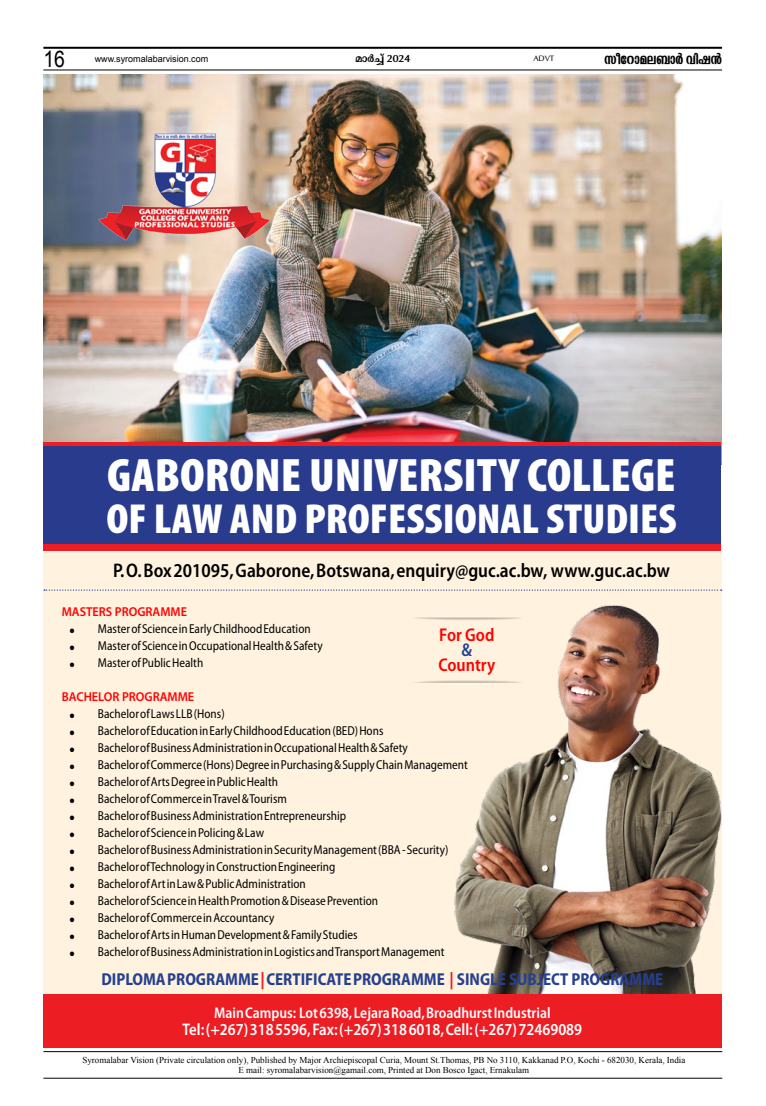
<style>
.page{position:relative;width:766px;height:1106px;background:#fff}
.page>*{position:absolute;margin:0;border:0;box-sizing:border-box;transform-origin:0 0}
.t1{font:900 condensed 47.1px "Myriad Pro";color:#fff;scale:1.05 1}
.t2{font:900 condensed 42.2px "Myriad Pro";color:#fff;scale:1.05 1}
.t3{font:22.9px "Arial";color:#000;scale:.85 1}
.t4{font:600 semi-condensed 19.7px "Myriad Pro";color:#000;scale:.95 1}
.t5{font:600 semi-condensed 18.5px "Myriad Pro";color:#f00;scale:.95 1}
.t6{font:600 semi-condensed 18.5px "Myriad Pro";color:#25408f;scale:.95 1}
.t7{font:700 semi-condensed 17.3px "Myriad Pro";color:#25408f;scale:.95 1}
.t8{font:17px "PML Arun CS Normal";color:#000;scale:.9 1}
.t9{font:600 semi-condensed 16.8px "Myriad Pro";color:#fff;scale:.95 1}
.t10{font:600 semi-condensed 15.5px "Myriad Pro";color:#fff;scale:.95 1}
.t11{font:semi-condensed 12.9px "Myriad Pro";color:#000;scale:.95 1}
.t12{font:600 12.9px "Myriad Pro";color:#f00;scale:.95 1}
.t13{font:12.9px "FML Revathi";color:#000;scale:.95 1}
.t14{font:12px "PML Chingam CS Bold";color:#000}
.t15{font:9px/9.5px "Times New Roman";color:#000;text-align:center}
.t16{font:9px "Arial";color:#000}
.t17{font:8.9px "PML Chingam CS Normal";color:#000}
.s1{color:#ed1d24}
</style>
<div class="page">
<hr style="left:43px;top:47px;width:678px;height:2px;background:#000">
<hr style="left:43px;top:70px;width:678px;height:1px;background:#000">
<div style="left:43px;top:536px;width:679px;height:495px;background:#fff3df"></div>
<div style="left:43px;top:540px;width:678px;height:11px;background:#ed1d24"></div>
<img style="left:454px;top:605px;width:268px;height:389px">
<img style="left:43px;top:74px;width:678px;height:368px">
<div style="left:43px;top:442px;width:678px;height:11px;background:#ed1d24"></div>
<div style="left:43px;top:446px;width:678px;height:98px;background:#293b8d"></div>
<div style="left:43px;top:994px;width:679px;height:53px;background:#ed1d24"></div>
<img style="left:97px;top:123px;width:179px;height:124px">
<svg style="left:44px;top:589px;width:677px;height:2px"></svg>
<img style="left:414px;top:667px;width:114px;height:26px">
<img style="left:414px;top:608px;width:114px;height:25px">
<hr style="left:43px;top:1051px;width:679px;height:1px;background:#000">
<hr style="left:43px;top:1078px;width:679px;height:1px;background:#000">
<h3 class="t3" style="left:43px;top:44px;width:27px">16</h3>
<p class="t14" style="left:355px;top:54px;width:57px">Ä¡ûÁ® 2024</p>
<h3 class="t8" style="left:604px;top:52px;width:132px">ö£¤ú¡Ä-òÝ¡û ó¢õü</h3>
<p class="t16" style="left:95px;top:52px;width:115px">www.syromalabarvision.com</p>
<p class="t17" style="left:533px;top:55px;width:22px">ADVT</p>
<h1 class="t1" style="left:107px;top:444px;width:542px">GABORONE UNIVERSITY COLLEGE</h1>
<h2 class="t2" style="left:106px;top:491px;width:544px">OF LAW AND PROFESSIONAL STUDIES</h2>
<h3 class="t4" style="left:113px;top:557px;width:587px">P. O. Box 201095, Gaborone, Botswana, enquiry@guc.ac.bw, www.guc.ac.bw</h3>
<p class="t12" style="left:62px;top:603px;width:133px">MASTERS PROGRAMME</p>
<p class="t13" style="left:69px;top:624px;width:8px">$</p>
<p class="t11" style="left:98px;top:621px;width:225px">Master of Science in Early Childhood Education</p>
<p class="t13" style="left:69px;top:641px;width:8px">$</p>
<p class="t11" style="left:98px;top:638px;width:238px">Master of Science in Occupational Health &amp; Safety</p>
<p class="t13" style="left:69px;top:658px;width:8px">$</p>
<p class="t11" style="left:98px;top:655px;width:112px">Master of Public Health</p>
<h3 class="t5" style="left:439px;top:623px;width:60px">For God</h3>
<h3 class="t6" style="left:461px;top:638px;width:13px">&amp;</h3>
<h3 class="t5" style="left:438px;top:653px;width:61px">Country</h3>
<p class="t12" style="left:62px;top:688px;width:141px">BACHELOR PROGRAMME</p>
<p class="t13" style="left:69px;top:709px;width:8px">$</p>
<p class="t11" style="left:98px;top:706px;width:135px">Bachelor of Laws LLB (Hons)</p>
<p class="t13" style="left:69px;top:726px;width:8px">$</p>
<p class="t11" style="left:98px;top:723px;width:302px">Bachelor of Education in Early Childhood Education (BED) Hons</p>
<p class="t13" style="left:69px;top:743px;width:8px">$</p>
<p class="t11" style="left:98px;top:740px;width:328px">Bachelor of Business Administration in Occupational Health &amp; Safety</p>
<p class="t13" style="left:69px;top:760px;width:8px">$</p>
<p class="t11" style="left:98px;top:757px;width:391px">Bachelor of Commerce (Hons) Degree in Purchasing &amp; Supply Chain Management</p>
<p class="t13" style="left:69px;top:777px;width:8px">$</p>
<p class="t11" style="left:98px;top:774px;width:191px">Bachelor of Arts Degree in Public Health</p>
<p class="t13" style="left:69px;top:794px;width:8px">$</p>
<p class="t11" style="left:98px;top:791px;width:200px">Bachelor of Commerce in Travel &amp; Tourism</p>
<p class="t13" style="left:69px;top:811px;width:8px">$</p>
<p class="t11" style="left:98px;top:808px;width:263px">Bachelor of Business Administration Entrepreneurship</p>
<p class="t13" style="left:69px;top:828px;width:8px">$</p>
<p class="t11" style="left:98px;top:825px;width:176px">Bachelor of Science in Policing &amp; Law</p>
<p class="t13" style="left:69px;top:845px;width:8px">$</p>
<p class="t11" style="left:98px;top:842px;width:370px">Bachelor of Business Administration in Security Management (BBA - Security)</p>
<p class="t13" style="left:69px;top:862px;width:8px">$</p>
<p class="t11" style="left:98px;top:859px;width:251px">Bachelor of Technology in Construction Engineering</p>
<p class="t13" style="left:69px;top:879px;width:8px">$</p>
<p class="t11" style="left:98px;top:876px;width:220px">Bachelor of Art in Law &amp; Public Administration</p>
<p class="t13" style="left:69px;top:896px;width:8px">$</p>
<p class="t11" style="left:98px;top:893px;width:296px">Bachelor of Science in Health Promotion &amp; Disease Prevention</p>
<p class="t13" style="left:69px;top:913px;width:8px">$</p>
<p class="t11" style="left:98px;top:910px;width:187px">Bachelor of Commerce in Accountancy</p>
<p class="t13" style="left:69px;top:930px;width:8px">$</p>
<p class="t11" style="left:98px;top:927px;width:275px">Bachelor of Arts in Human Development &amp; Family Studies</p>
<p class="t13" style="left:69px;top:947px;width:8px">$</p>
<p class="t11" style="left:98px;top:944px;width:366px">Bachelor of Business Administration in Logistics and Transport Management</p>
<h3 class="t7" style="left:101px;top:968px;width:592px">DIPLOMA PROGRAMME <span class="s1">|</span> CERTIFICATE PROGRAMME <span class="s1">|</span> SINGLE SUBJECT PROGRAMME</h3>
<p class="t10" style="left:214px;top:1002px;width:355px">Main Campus: Lot 6398, Lejara Road, Broadhurst Industrial</p>
<h3 class="t9" style="left:182px;top:1018px;width:422px">Tel: (+267) 318 5596, Fax: (+267) 318 6018, Cell: (+267) 72469089</h3>
<p class="t15" style="left:82px;top:1055px;width:604px">Syromalabar Vision (Private circulation only), Published by Major Archiepiscopal Curia, Mount St.Thomas, PB No 3110, Kakkanad P.O, Kochi - 682030, Kerala, India<br>E mail: syromalabarvision@gamail.com, Printed at Don Bosco Igact, Ernakulam</p>
</div>
